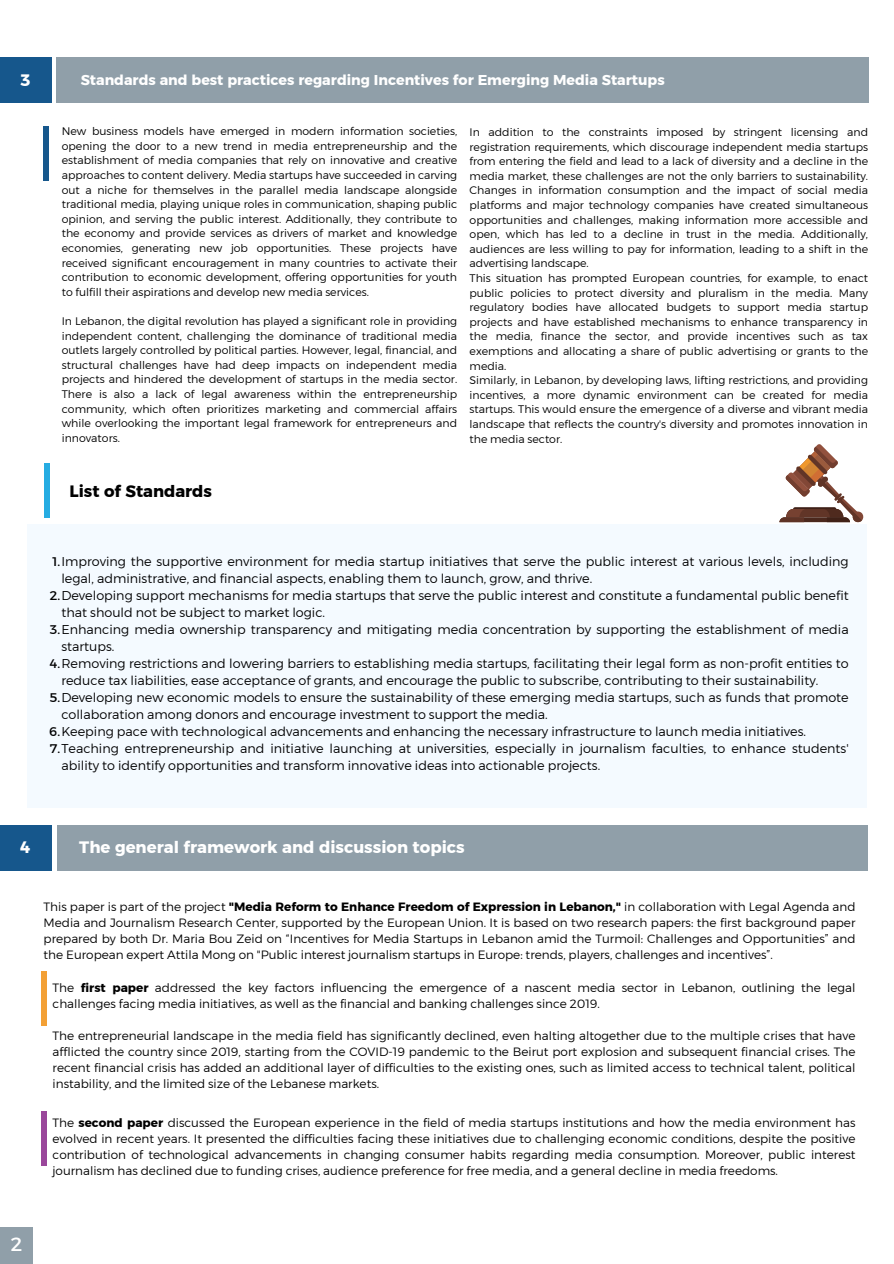
<style>
.page{position:relative;width:894px;height:1264px;background:#fff}
.page>*{position:absolute;margin:0;border:0;box-sizing:border-box;transform-origin:0 0}
.t1{font:19.35px "Kief Montaser Regular";color:#fff}
.t2{font:16.5px "Kief Montaser Bold";color:#fff}
.t3{font:16.35px "Kief Montaser Bold";color:#000}
.t4{font:14.25px "Kief Montaser Bold";color:#fff}
.t5{font:12.75px/17px "Kief Montaser Light";color:#000}
.t6{font:12px/16px "Kief Montaser Light";color:#000;text-align:justify}
.t7{font:10.95px/14.5px "Kief Montaser Light";color:#000;text-align:justify}
.s1{font-family:"Kief Montaser Regular"}
.s2{font-family:"Kief Montaser Bold"}
</style>
<div class="page">
<div style="left:27px;top:524px;width:839px;height:284px;background:#f4faff"></div>
<svg style="left:779px;top:444px;width:84px;height:78px"></svg>
<div style="left:0;top:58px;width:51px;height:45px;background:#16578c"></div>
<div style="left:57px;top:58px;width:811px;height:45px;background:#909fa9"></div>
<div style="left:44px;top:126px;width:5px;height:54px;background:#16578c"></div>
<div style="left:44px;top:464px;width:5px;height:54px;background:#26ace2"></div>
<div style="left:0;top:825px;width:51px;height:45px;background:#16578c"></div>
<div style="left:57px;top:825px;width:810px;height:45px;background:#909fa9"></div>
<div style="left:41px;top:971px;width:6px;height:54px;background:#f3a035"></div>
<div style="left:0;top:1227px;width:33px;height:36px;background:#909fa9"></div>
<div style="left:41px;top:1111px;width:6px;height:54px;background:#9a479b"></div>
<p class="t2" style="left:21px;top:70px;width:11px">3</p>
<p class="t4" style="left:81px;top:71px;width:585px">Standards and best practices regarding Incentives for Emerging Media Startups</p>
<p class="t7" style="left:62px;top:124px;width:397px">New business models have emerged in modern information societies, opening the door to a new trend in media entrepreneurship and the establishment of media companies that rely on innovative and creative approaches to content delivery. Media startups have succeeded in carving out a niche for themselves in the parallel media landscape alongside traditional media, playing unique roles in communication, shaping public opinion, and serving the public interest. Additionally, they contribute to the economy and provide services as drivers of market and knowledge economies, generating new job opportunities. These projects have received significant encouragement in many countries to activate their contribution to economic development, offering opportunities for youth to fulfill their aspirations and develop new media services.</p>
<p class="t7" style="left:62px;top:314px;width:397px">In Lebanon, the digital revolution has played a significant role in providing independent content, challenging the dominance of traditional media outlets largely controlled by political parties. However, legal, financial, and structural challenges have had deep impacts on independent media projects and hindered the development of startups in the media sector.<br>There is also a lack of legal awareness within the entrepreneurship community, which often prioritizes marketing and commercial affairs while overlooking the important legal framework for entrepreneurs and innovators.</p>
<p class="t7" style="left:469px;top:125px;width:400px">In addition to the constraints imposed by stringent licensing and registration requirements, which discourage independent media startups from entering the field and lead to a lack of diversity and a decline in the media market, these challenges are not the only barriers to sustainability.<br>Changes in information consumption and the impact of social media platforms and major technology companies have created simultaneous opportunities and challenges, making information more accessible and open, which has led to a decline in trust in the media. Additionally, audiences are less willing to pay for information, leading to a shift in the advertising landscape.</p>
<p class="t7" style="left:469px;top:271px;width:400px">This situation has prompted European countries, for example, to enact public policies to protect diversity and pluralism in the media. Many regulatory bodies have allocated budgets to support media startup projects and have established mechanisms to enhance transparency in the media, finance the sector, and provide incentives such as tax exemptions and allocating a share of public advertising or grants to the media.</p>
<p class="t7" style="left:469px;top:373px;width:400px">Similarly, in Lebanon, by developing laws, lifting restrictions, and providing incentives, a more dynamic environment can be created for media startups. This would ensure the emergence of a diverse and vibrant media landscape that reflects the country's diversity and promotes innovation in the media sector.</p>
<p class="t3" style="left:69px;top:481px;width:144px">List of Standards</p>
<p class="t5" style="left:61px;top:553px;width:788px;text-indent:-9px"><span class="s1">1.</span>Improving the supportive environment for media startup initiatives that serve the public interest at various levels, including legal, administrative, and financial aspects, enabling them to launch, grow, and thrive.</p>
<p class="t5" style="left:61px;top:587px;width:788px;text-indent:-12px"><span class="s1">2.</span>Developing support mechanisms for media startups that serve the public interest and constitute a fundamental public benefit that should not be subject to market logic.</p>
<h1 class="t5" style="left:61px;top:621px;width:788px;text-indent:-12px"><span class="s1">3.</span>Enhancing media ownership transparency and mitigating media concentration by supporting the establishment of media startups.</h1>
<p class="t5" style="left:61px;top:655px;width:788px;text-indent:-12px"><span class="s1">4.</span>Removing restrictions and lowering barriers to establishing media startups, facilitating their legal form as non-profit entities to reduce tax liabilities, ease acceptance of grants, and encourage the public to subscribe, contributing to their sustainability.</p>
<p class="t5" style="left:61px;top:689px;width:788px;text-indent:-12px"><span class="s1">5.</span>Developing new economic models to ensure the sustainability of these emerging media startups, such as funds that promote collaboration among donors and encourage investment to support the media.</p>
<p class="t5" style="left:49px;top:723px;width:758px"><span class="s1">6.</span>Keeping pace with technological advancements and enhancing the necessary infrastructure to launch media initiatives.</p>
<p class="t5" style="left:61px;top:740px;width:788px;text-indent:-11px"><span class="s1">7.</span>Teaching entrepreneurship and initiative launching at universities, especially in journalism faculties, to enhance students' ability to identify opportunities and transform innovative ideas into actionable projects.</p>
<p class="t2" style="left:21px;top:837px;width:12px">4</p>
<p class="t2" style="left:79px;top:837px;width:387px">The general framework and discussion topics</p>
<p class="t6" style="left:44px;top:898px;width:813px">This paper is part of the project <span class="s2">"Media Reform to Enhance Freedom of Expression in Lebanon,"</span> in collaboration with Legal Agenda and Media and Journalism Research Center, supported by the European Union. It is based on two research papers: the first background paper prepared by both Dr. Maria Bou Zeid on “Incentives for Media Startups in Lebanon amid the Turmoil: Challenges and Opportunities” and the European expert Attila Mong on "Public interest journalism startups in Europe: trends, players, challenges and incentives”.</p>
<p class="t6" style="left:53px;top:979px;width:804px">The <span class="s2">first paper</span> addressed the key factors influencing the emergence of a nascent media sector in Lebanon, outlining the legal challenges facing media initiatives, as well as the financial and banking challenges since 2019.</p>
<h2 class="t6" style="left:53px;top:1027px;width:804px">The entrepreneurial landscape in the media field has significantly declined, even halting altogether due to the multiple crises that have afflicted the country since 2019, starting from the COVID-19 pandemic to the Beirut port explosion and subsequent financial crises. The recent financial crisis has added an additional layer of difficulties to the existing ones, such as limited access to technical talent, political instability, and the limited size of the Lebanese markets.</h2>
<h2 class="t1" style="left:11px;top:1232px;width:13px">2</h2>
<h2 class="t6" style="left:53px;top:1115px;width:804px">The <span class="s2">second paper</span> discussed the European experience in the field of media startups institutions and how the media environment has evolved in recent years. It presented the difficulties facing these initiatives due to challenging economic conditions, despite the positive contribution of technological advancements in changing consumer habits regarding media consumption. Moreover, public interest journalism has declined due to funding crises, audience preference for free media, and a general decline in media freedoms.</h2>
</div>
